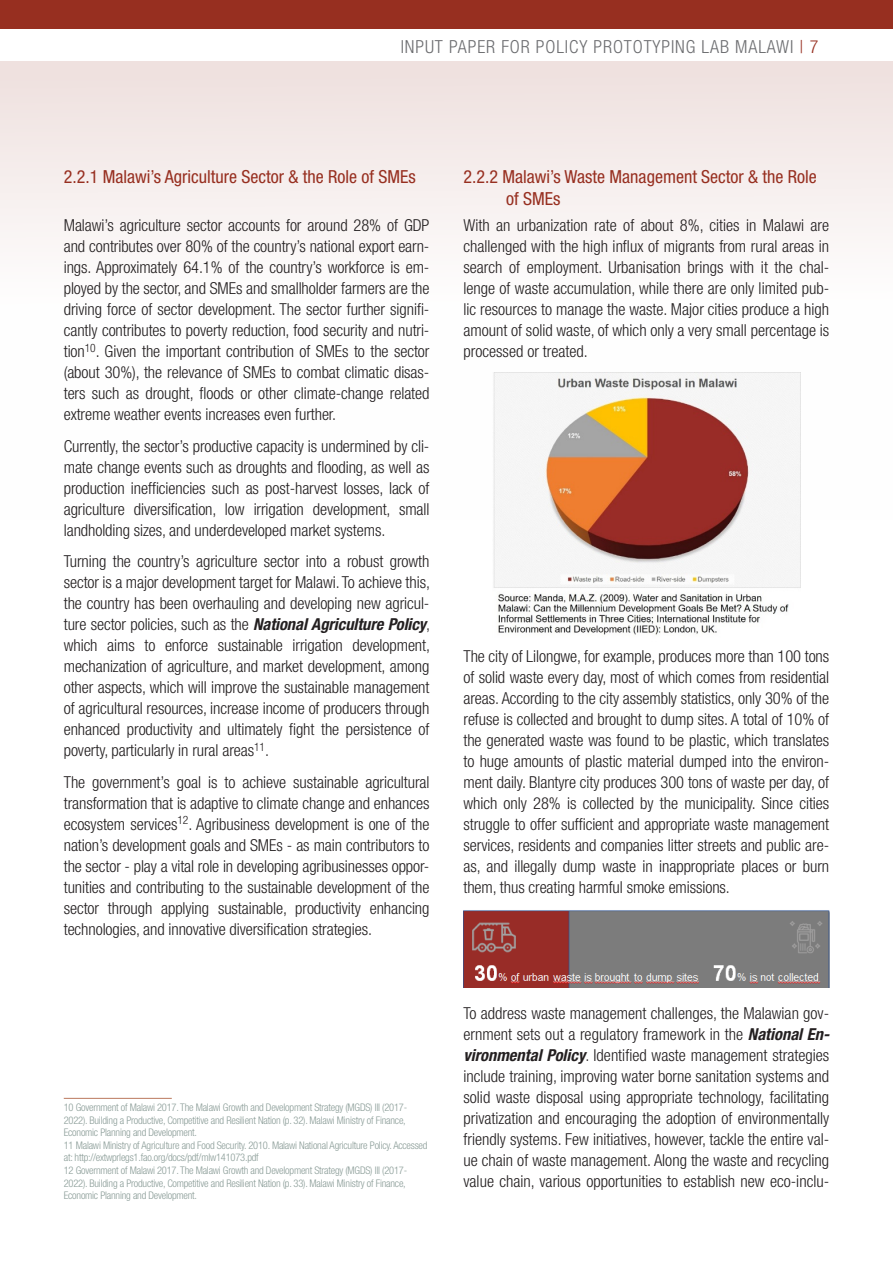
<style>
.page{position:relative;width:893px;height:1263px;background:#fff}
.page>*{position:absolute;margin:0;border:0;box-sizing:border-box;transform-origin:0 0}
.h3_no_numbers{font:condensed 18px/21.6px "Helvetica Neue LT Std";color:#972f20}
.t1{font:300 condensed 18px "Helvetica Neue LT Std";letter-spacing:.05em;color:#6c6d70}
.p_text{font:300 condensed 16.5px/21px "Helvetica Neue LT Std";letter-spacing:-.005em;color:#231f20;text-align:justify}
.Fußnoten{font:300 condensed 10.5px/12.6px "Helvetica Neue LT Std";letter-spacing:-.02em;color:#8a9c97}
.s1{color:#972f20}
.s2{font-weight:700;font-style:italic}
</style>
<div class="page">
<div style="left:0;top:0;width:893px;height:29px;background:#972f20"></div>
<div style="left:0;top:62px;width:893px;height:458px;background:linear-gradient(to bottom,#f2e6e5,#fff)"></div>
<hr style="left:64px;top:1098px;width:108px;height:1px;background:#c2876f">
<img style="left:463px;top:910px;width:366px;height:77px">
<img style="left:493px;top:372px;width:307px;height:263px">
<p class="t1" style="left:401px;top:36px;width:419px">INPUT PAPER FOR POLICY PROTOTYPING LAB MALAWI <span class="s1">| 7</span></p>
<p class="h3_no_numbers" style="left:64px;top:166px;width:353px">2.2.1 Malawi’s Agriculture Sector &amp; the Role of SMEs</p>
<p class="p_text" style="left:64px;top:215px;width:367px">Malawi’s agriculture sector accounts for around 28% of GDP and contributes over 80% of the country’s national export earn&shy;ings. Approximately 64.1% of the country’s workforce is em&shy;ployed by the sector, and SMEs and smallholder farmers are the driving force of sector development. The sector further signifi&shy;cantly contributes to poverty reduction, food security and nutri&shy;tion<sup>10</sup>. Given the important contribution of SMEs to the sector (about 30%), the relevance of SMEs to combat climatic disas&shy;ters such as drought, floods or other climate-change related extreme weather events increases even further.</p>
<p class="p_text" style="left:64px;top:435px;width:367px">Currently, the sector’s productive capacity is undermined by cli&shy;mate change events such as droughts and flooding, as well as production inefficiencies such as post-harvest losses, lack of agriculture diversification, low irrigation development, small landholding sizes, and underdeveloped market systems.</p>
<p class="p_text" style="left:64px;top:551px;width:368px">Turning the country’s agriculture sector into a robust growth sector is a major development target for Malawi. To achieve this, the country has been overhauling and developing new agricul&shy;ture sector policies, such as the <span class="s2">National Agriculture Policy</span>, which aims to enforce sustainable irrigation development, mechanization of agriculture, and market development, among other aspects, which will improve the sustainable management of agricultural resources, increase income of producers through enhanced productivity and ultimately fight the persistence of poverty, particularly in rural areas<sup>11</sup>.</p>
<p class="p_text" style="left:64px;top:771px;width:367px">The government’s goal is to achieve sustainable agricultural transformation that is adaptive to climate change and enhances ecosystem services<sup>12</sup>. Agribusiness development is one of the nation’s development goals and SMEs - as main contributors to the sector - play a vital role in developing agribusinesses oppor&shy;tunities and contributing to the sustainable development of the sector through applying sustainable, productivity enhancing technologies, and innovative diversification strategies.</p>
<p class="Fußnoten" style="left:64px;top:1101px;width:345px">10 Government of Malawi 2017. The Malawi Growth and Development Strategy (MGDS) III (2017-<br>2022). Building a Productive, Competitive and Resilient Nation (p. 32). Malawi Ministry of Finance,<br>Economic Planning and Development.</p>
<p class="Fußnoten" style="left:64px;top:1139px;width:365px">11 Malawi Ministry of Agriculture and Food Security. 2010. Malawi National Agriculture Policy. Accessed at: http://extwprlegs1.fao.org/docs/pdf/mlw141073.pdf</p>
<p class="Fußnoten" style="left:64px;top:1164px;width:345px">12 Government of Malawi 2017. The Malawi Growth and Development Strategy (MGDS) III (2017-<br>2022). Building a Productive, Competitive and Resilient Nation (p. 33). Malawi Ministry of Finance,<br>Economic Planning and Development.</p>
<p class="h3_no_numbers" style="left:506px;top:166px;width:312px;text-indent:-43px">2.2.2 Malawi’s Waste Management Sector &amp; the Role of SMEs</p>
<p class="p_text" style="left:463px;top:215px;width:367px">With an urbanization rate of about 8%, cities in Malawi are challenged with the high influx of migrants from rural areas in search of employment. Urbanisation brings with it the chal&shy;lenge of waste accumulation, while there are only limited pub&shy;lic resources to manage the waste. Major cities produce a high amount of solid waste, of which only a very small percentage is processed or treated.</p>
<p class="p_text" style="left:463px;top:645px;width:367px">The city of Lilongwe, for example, produces more than 100 tons of solid waste every day, most of which comes from residential areas. According to the city assembly statistics, only 30% of the refuse is collected and brought to dump sites. A total of 10% of the generated waste was found to be plastic, which translates to huge amounts of plastic material dumped into the environ&shy;ment daily. Blantyre city produces 300 tons of waste per day, of which only 28% is collected by the municipality. Since cities struggle to offer sufficient and appropriate waste management services, residents and companies litter streets and public are&shy;as, and illegally dump waste in inappropriate places or burn them, thus creating harmful smoke emissions.</p>
<p class="p_text" style="left:463px;top:1002px;width:368px">To address waste management challenges, the Malawian gov&shy;ernment sets out a regulatory framework in the <span class="s2">National En&shy;vironmental Policy</span>. Identified waste management strategies include training, improving water borne sanitation systems and solid waste disposal using appropriate technology, facilitating privatization and encouraging the adoption of environmentally friendly systems. Few initiatives, however, tackle the entire val&shy;ue chain of waste management. Along the waste and recycling value chain, various opportunities to establish new eco-inclu-</p>
</div>
